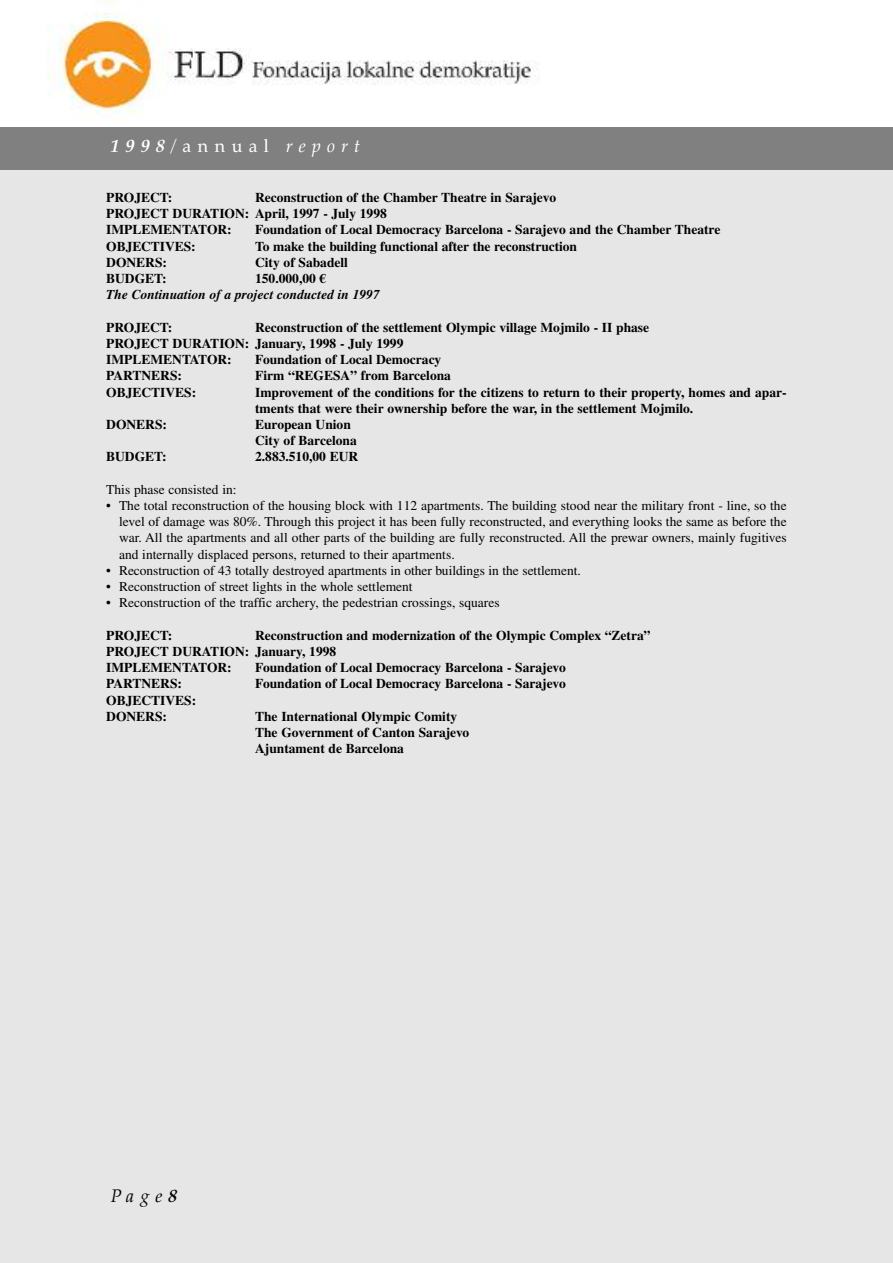
<style>
.page{position:relative;width:893px;height:1263px;background:#e6e6e6}
.page>*{position:absolute;margin:0;border:0;box-sizing:border-box;transform-origin:0 0}
.t1{font:italic 18px "Zapf Calligraphic 801 BT";letter-spacing:.345em;color:#fff}
.t2{font:italic 18px "Zapf Calligraphic 801 BT";color:#000}
.t3{font:700 13.5px/16.2px "H Times";color:#000}
.t4{font:13.5px/16.2px "H Times";color:#000;text-align:justify}
.t5{font:italic 700 13.5px/16.2px "H Times";color:#000}
.s1{font-weight:700}
.s2{font-style:normal}
.s3{font-family:"Times New Roman";font-style:normal}
</style>
<div class="page">
<img style="left:0;top:0;width:885px;height:128px">
<div style="left:0;top:128px;width:893px;height:42px;background:#808080"></div>
<h1 class="t1" style="left:111px;top:135px;width:251px"><span class="s1">1998</span>/<span class="s2">annual</span> report</h1>
<p class="t3" style="left:106px;top:189px;width:451px;text-indent:149px">Reconstruction of the Chamber Theatre in Sarajevo<br>PROJECT DURATION: April, 1997 - July 1998<br>IMPLEMENTATOR:</p>
<p class="t3" style="left:106px;top:189px;width:68px">PROJECT:</p>
<p class="t3" style="left:255px;top:221px;width:467px">Foundation of Local Democracy Barcelona - Sarajevo and the Chamber Theatre</p>
<p class="t3" style="left:106px;top:238px;width:91px">OBJECTIVES:</p>
<p class="t3" style="left:255px;top:238px;width:323px">To make the building functional after the reconstruction</p>
<p class="t3" style="left:106px;top:254px;width:62px">DONERS:</p>
<p class="t3" style="left:255px;top:254px;width:94px">City of Sabadell</p>
<p class="t3" style="left:106px;top:270px;width:62px">BUDGET:</p>
<p class="t5" style="left:106px;top:270px;width:275px;text-indent:149px"><span class="s2">150.000,00</span> <span class="s3">€<br></span>The Continuation of a project conducted in 1997</p>
<p class="t3" style="left:106px;top:319px;width:68px">PROJECT:</p>
<p class="t3" style="left:106px;top:319px;width:544px;text-indent:149px">Reconstruction of the settlement Olympic village Mojmilo - II phase<br>PROJECT DURATION: January, 1998 - July 1999<br>IMPLEMENTATOR:</p>
<p class="t3" style="left:255px;top:351px;width:188px">Foundation of Local Democracy</p>
<p class="t3" style="left:106px;top:367px;width:77px">PARTNERS:</p>
<p class="t3" style="left:255px;top:367px;width:197px">Firm “REGESA” from Barcelona</p>
<p class="t3" style="left:106px;top:384px;width:92px">OBJECTIVES:</p>
<p class="t3" style="left:255px;top:384px;width:533px">Improvement of the conditions for the citizens to return to their property, homes and apar&shy;tments that were their ownership before the war, in the settlement Mojmilo.</p>
<p class="t3" style="left:106px;top:416px;width:62px">DONERS:</p>
<p class="t3" style="left:255px;top:416px;width:103px">European Union<br>City of Barcelona</p>
<p class="t3" style="left:106px;top:448px;width:62px">BUDGET:</p>
<p class="t3" style="left:255px;top:448px;width:105px">2.883.510,00 EUR</p>
<p class="t4" style="left:106px;top:481px;width:132px">This phase consisted in:</p>
<p class="t4" style="left:119px;top:497px;width:669px;text-indent:-13px">• The total reconstruction of the housing block with 112 apartments. The building stood near the military front - line, so the level of damage was 80%. Through this project it has been fully reconstructed, and everything looks the same as before the war. All the apartments and all other parts of the building are fully reconstructed. All the prewar owners, mainly fugitives and internally displaced persons, returned to their apartments.</p>
<p class="t4" style="left:106px;top:562px;width:476px">• Reconstruction of 43 totally destroyed apartments in other buildings in the settlement.</p>
<p class="t4" style="left:106px;top:578px;width:308px">• Reconstruction of street lights in the whole settlement</p>
<p class="t4" style="left:106px;top:595px;width:395px">• Reconstruction of the traffic archery, the pedestrian crossings, squares</p>
<p class="t3" style="left:106px;top:627px;width:68px">PROJECT:</p>
<p class="t3" style="left:106px;top:627px;width:546px;text-indent:149px">Reconstruction and modernization of the Olympic Complex “Zetra”<br>PROJECT DURATION: January, 1998<br>IMPLEMENTATOR:</p>
<p class="t3" style="left:255px;top:659px;width:312px">Foundation of Local Democracy Barcelona - Sarajevo</p>
<p class="t3" style="left:106px;top:675px;width:77px">PARTNERS:</p>
<p class="t3" style="left:255px;top:675px;width:312px">Foundation of Local Democracy Barcelona - Sarajevo</p>
<p class="t3" style="left:106px;top:692px;width:92px">OBJECTIVES:<br>DONERS:</p>
<p class="t3" style="left:255px;top:708px;width:216px">The International Olympic Comity<br>The Government of Canton Sarajevo<br>Ajuntament de Barcelona</p>
<h1 class="t2" style="left:111px;top:1185px;width:68px">Page<span class="s1">8</span></h1>
</div>
